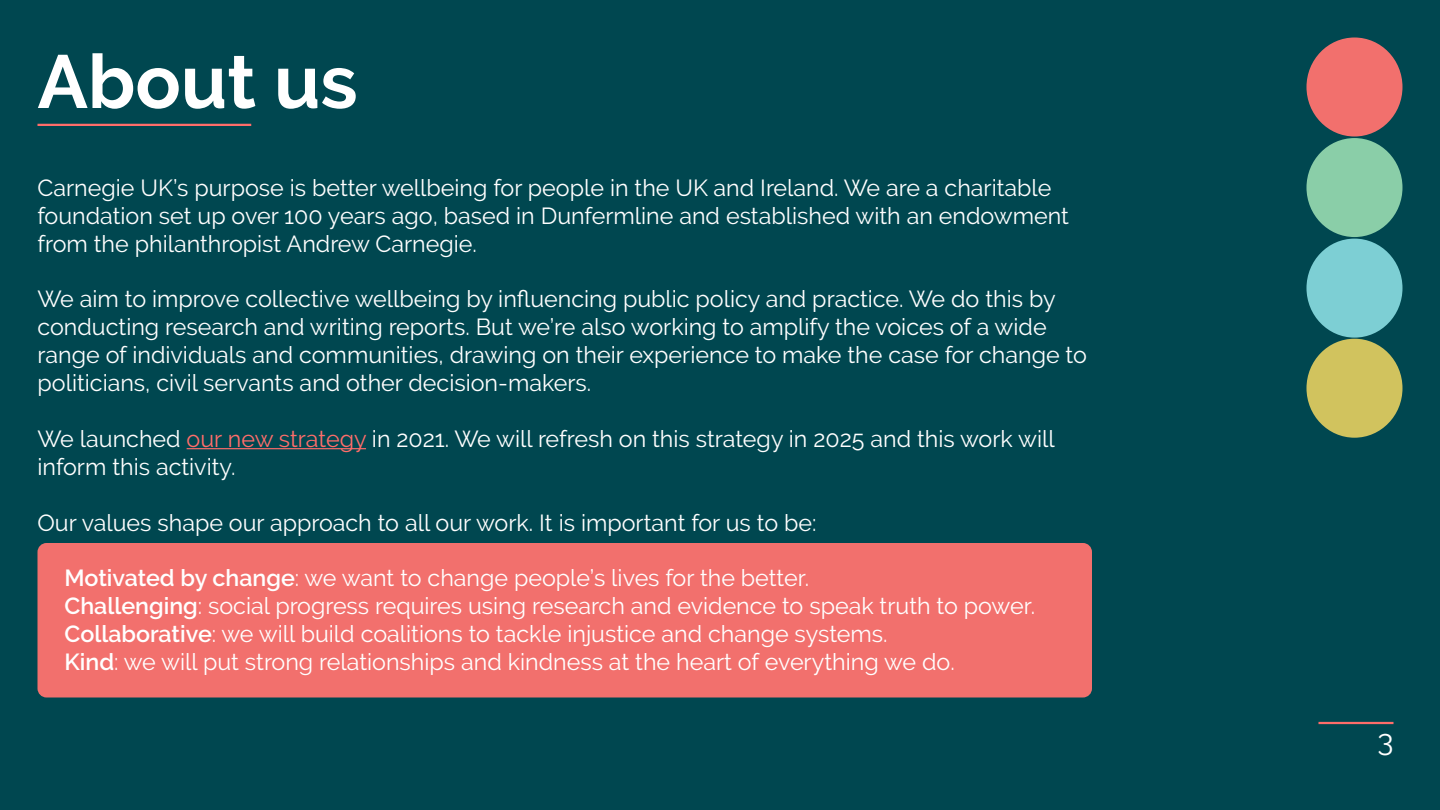
<style>
.page{position:relative;width:1440px;height:810px;background:#004750}
.page>*{position:absolute;margin:0;border:0;box-sizing:border-box;transform-origin:0 0}
.t1{font:700 75px "Raleway";color:#fff}
.t2{font:30px "Raleway";color:#fff}
.t3{font:23.25px/27.9px "Raleway";color:#fff}
.s1{color:#ff6d6a}
.s2{font-weight:600}
</style>
<div class="page">
<hr style="left:1318px;top:722px;width:76px;height:2px;background:#ff6d6a">
<hr style="left:38px;top:124px;width:213px;height:2px;background:#ff6d6a">
<div style="left:1306px;top:38px;width:96px;height:98px;background:#f2706d;border-radius:50%"></div>
<div style="left:1306px;top:138px;width:96px;height:99px;background:#8acea8;border-radius:50%"></div>
<div style="left:1306px;top:239px;width:96px;height:99px;background:#7dcfd4;border-radius:50%"></div>
<div style="left:1306px;top:339px;width:96px;height:99px;background:#d1c35e;border-radius:50%"></div>
<div style="left:38px;top:543px;width:1054px;height:155px;background:#f2706d;border-radius:9px"></div>
<hr style="left:187px;top:448px;width:179px;height:1px;background:#ff6d6a">
<p class="t1" style="left:38px;top:39px;width:322px">About us</p>
<p class="t3" style="left:38px;top:174px;width:1033px">Carnegie UK’s purpose is better wellbeing for people in the UK and Ireland. We are a charitable foundation set up over 100 years ago, based in Dunfermline and established with an endowment from the philanthropist Andrew Carnegie.</p>
<p class="t3" style="left:38px;top:285px;width:1051px">We aim to improve collective wellbeing by influencing public policy and practice. We do this by conducting research and writing reports. But we’re also working to amplify the voices of a wide range of individuals and communities, drawing on their experience to make the case for change to politicians, civil servants and other decision-makers.</p>
<p class="t3" style="left:38px;top:425px;width:1019px">We launched <span class="s1">our new strategy</span> in 2021. We will refresh on this strategy in 2025 and this work will inform this activity.</p>
<p class="t3" style="left:38px;top:508px;width:781px">Our values shape our approach to all our work. It is important for us to be:</p>
<p class="t3" style="left:65px;top:564px;width:746px"><span class="s2">Motivated by change</span>: we want to change people’s lives for the better.</p>
<p class="t3" style="left:65px;top:592px;width:972px"><span class="s2">Challenging</span>: social progress requires using research and evidence to speak truth to power.</p>
<p class="t3" style="left:65px;top:620px;width:825px"><span class="s2">Collaborative</span>: we will build coalitions to tackle injustice and change systems.</p>
<p class="t3" style="left:65px;top:648px;width:892px"><span class="s2">Kind</span>: we will put strong relationships and kindness at the heart of everything we do.</p>
<p class="t2" style="left:1377px;top:723px;width:18px">3</p>
</div>
